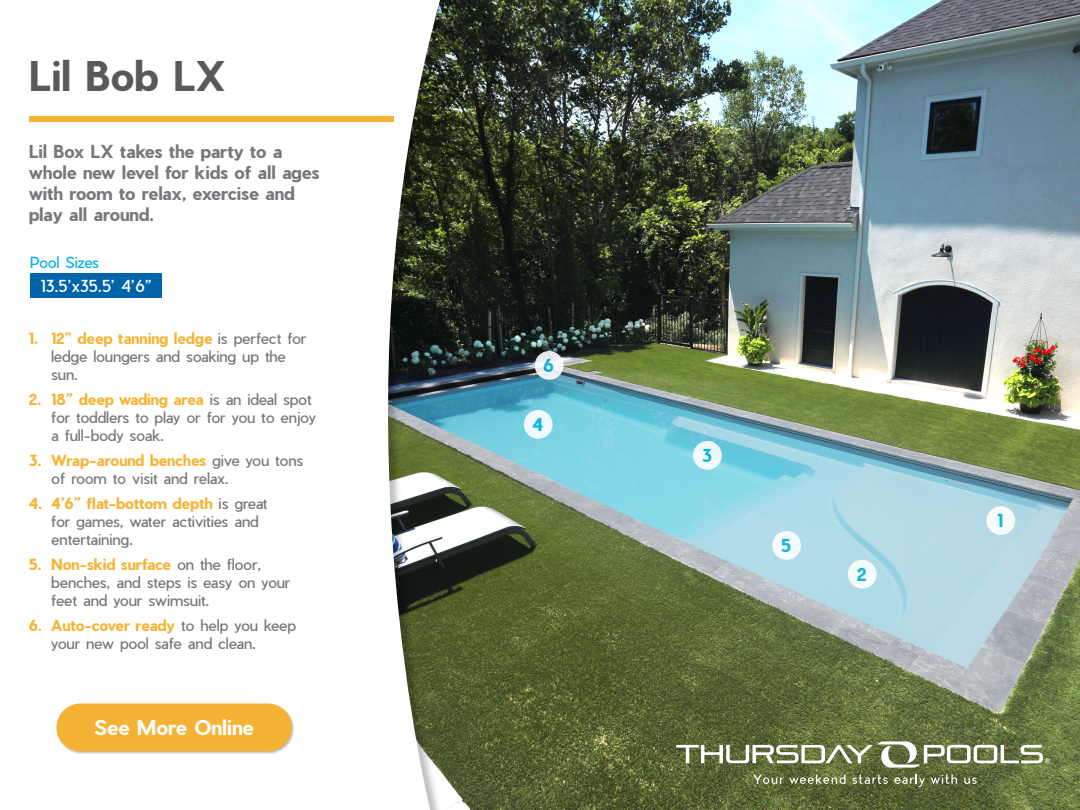
<style>
.page{position:relative;width:1080px;height:810px;background:#fff}
.page>*{position:absolute;margin:0;border:0;box-sizing:border-box;transform-origin:0 0}
.t1{font:700 40px "Pier Sans";color:#58595b}
.t2{font:700 20px "Pier Sans";color:#fff}
.t3{font:700 17.5px/21px "Pier Sans";color:#77787b}
.t4{font:700 17.5px "Pier Sans";color:#04b3e2}
.t5{font:16.25px "Pier Sans";color:#fff}
.t6{font:15px/18px "Pier Sans";letter-spacing:-.01em;color:#77787b}
.t7{font:15px "Pier Sans";letter-spacing:-.01em;color:#04b3e2}
.s1{font-weight:700;color:#f6b333}
</style>
<div class="page">
<img style="left:453px;top:0;width:627px;height:810px">
<div style="left:986px;top:506px;width:29px;height:29px;background:#f7fbfc;border-radius:50%"></div>
<div style="left:848px;top:560px;width:29px;height:29px;background:#f6fbfc;border-radius:50%"></div>
<div style="left:524px;top:410px;width:29px;height:29px;background:#f1fafb;border-radius:50%"></div>
<div style="left:772px;top:531px;width:29px;height:29px;background:#f7fbfc;border-radius:50%"></div>
<div style="left:693px;top:441px;width:29px;height:29px;background:#eff9fb;border-radius:50%"></div>
<svg style="left:535px;top:351px;width:29px;height:29px"></svg>
<div style="left:0;top:0;width:453px;height:810px;background:#000;opacity:.25"></div>
<svg style="left:0;top:0;width:442px;height:810px"></svg>
<div style="left:56px;top:703px;width:239px;height:51px;background:#000;opacity:.25"></div>
<div style="left:56px;top:704px;width:236px;height:48px;background:#f5b335;border-radius:24px"></div>
<div style="left:29px;top:116px;width:365px;height:6px;background:#f6b333"></div>
<div style="left:30px;top:274px;width:132px;height:24px;background:#0064a8"></div>
<svg style="left:753px;top:775px;width:93px;height:9px"></svg>
<svg style="left:852px;top:775px;width:36px;height:9px"></svg>
<svg style="left:894px;top:774px;width:31px;height:13px"></svg>
<svg style="left:931px;top:775px;width:26px;height:9px"></svg>
<svg style="left:964px;top:778px;width:13px;height:6px"></svg>
<svg style="left:676px;top:741px;width:374px;height:27px"></svg>
<p class="t1" style="left:29px;top:49px;width:198px">Lil Bob LX</p>
<p class="t3" style="left:29px;top:141px;width:292px">Lil Box LX takes the party to a whole new level for kids of all ages with room to relax, exercise and play all around.</p>
<p class="t7" style="left:30px;top:253px;width:70px">Pool Sizes</p>
<p class="t5" style="left:40px;top:275px;width:113px">13.5’x35.5’ 4’6”</p>
<p class="t6" style="left:51px;top:329px;width:257px;text-indent:-22px"><span class="s1">1. 12” deep tanning ledge</span> is perfect for ledge loungers and soaking up the sun.</p>
<p class="t6" style="left:51px;top:390px;width:266px;text-indent:-22px"><span class="s1">2. 18” deep wading area</span> is an ideal spot for toddlers to play or for you to enjoy a full-body soak.</p>
<p class="t6" style="left:51px;top:451px;width:254px;text-indent:-22px"><span class="s1">3. Wrap-around benches</span> give you tons of room to visit and relax.</p>
<p class="t6" style="left:51px;top:494px;width:218px;text-indent:-22px"><span class="s1">4. 4’6” flat-bottom depth</span> is great for games, water activities and entertaining.</p>
<p class="t6" style="left:51px;top:555px;width:241px;text-indent:-22px"><span class="s1">5. Non-skid surface</span> on the floor, benches, and steps is easy on your feet and your swimsuit.</p>
<p class="t6" style="left:51px;top:616px;width:247px;text-indent:-22px"><span class="s1">6. Auto-cover ready</span> to help you keep your new pool safe and clean.</p>
<p class="t2" style="left:94px;top:714px;width:161px">See More Online</p>
<p class="t4" style="left:543px;top:354px;width:12px">6</p>
<p class="t4" style="left:532px;top:413px;width:13px">4</p>
<p class="t4" style="left:702px;top:444px;width:12px">3</p>
<p class="t4" style="left:781px;top:534px;width:12px">5</p>
<p class="t4" style="left:857px;top:562px;width:11px">2</p>
<p class="t4" style="left:997px;top:509px;width:7px">1</p>
</div>
